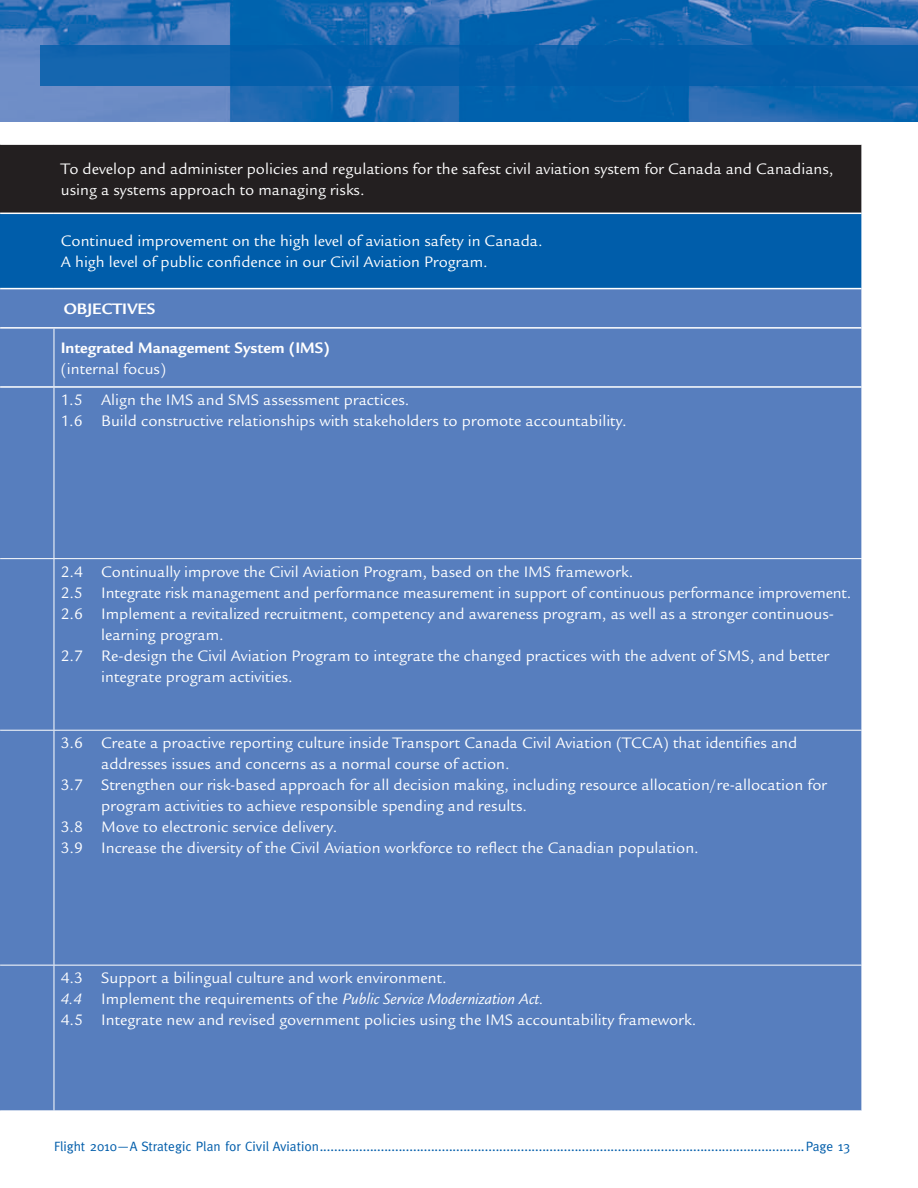
<style>
.page{position:relative;width:918px;height:1188px;background:#fff}
.page>*{position:absolute;margin:0;border:0;box-sizing:border-box;transform-origin:0 0}
.t1{font:16.5px/21px "Legacy Sans Std";color:#fff}
.t2{font:700 16.5px "Legacy Sans Std";color:#fff}
.t3{font:13.5px "Meta";color:#005daa}
.s1{font-style:italic}
</style>
<div class="page">
<img style="left:0;top:0;width:918px;height:122px">
<div style="left:40px;top:45px;width:878px;height:41px;background:linear-gradient(to right,#1064ae,#005caa)"></div>
<div style="left:0;top:145px;width:862px;height:68px;background:#231f20"></div>
<div style="left:0;top:214px;width:862px;height:74px;background:#005daa"></div>
<div style="left:0;top:289px;width:862px;height:821px;background:#577ebe"></div>
<hr style="left:0;top:327px;width:54px;height:2px;background:#fff">
<hr style="left:54px;top:327px;width:808px;height:2px;background:#fff">
<hr style="left:0;top:386px;width:54px;height:2px;background:#fff">
<hr style="left:54px;top:386px;width:808px;height:2px;background:#fff">
<hr style="left:54px;top:329px;width:1px;height:57px;background:#fff">
<hr style="left:54px;top:388px;width:1px;height:170px;background:#fff">
<hr style="left:0;top:558px;width:54px;height:1px;background:#fff">
<hr style="left:54px;top:558px;width:808px;height:1px;background:#fff">
<hr style="left:54px;top:559px;width:1px;height:171px;background:#fff">
<hr style="left:0;top:730px;width:54px;height:1px;background:#fff">
<hr style="left:54px;top:730px;width:808px;height:1px;background:#fff">
<hr style="left:54px;top:731px;width:1px;height:234px;background:#fff">
<hr style="left:0;top:965px;width:54px;height:1px;background:#fff">
<hr style="left:54px;top:965px;width:808px;height:1px;background:#fff">
<hr style="left:54px;top:966px;width:1px;height:144px;background:#fff">
<p class="t1" style="left:61px;top:159px;width:774px">To develop and administer policies and regulations for the safest civil aviation system for Canada and Canadians, using a systems approach to managing risks.</p>
<p class="t1" style="left:61px;top:231px;width:483px">Continued improvement on the high level of aviation safety in Canada.<br>A high level of public confidence in our Civil Aviation Program.</p>
<p class="t2" style="left:64px;top:299px;width:93px">OBJECTIVES</p>
<p class="t2" style="left:61px;top:338px;width:271px">Integrated Management System (IMS)</p>
<p class="t1" style="left:61px;top:353px;width:350px;line-height:31.5px">(internal focus)<br>1.5 Align the IMS and SMS assessment practices.</p>
<p class="t1" style="left:61px;top:411px;width:567px">1.6 Build constructive relationships with stakeholders to promote accountability.</p>
<p class="t1" style="left:61px;top:561px;width:574px">2.4 Continually improve the Civil Aviation Program, based on the IMS framework.</p>
<p class="t1" style="left:61px;top:582px;width:792px">2.5 Integrate risk management and performance measurement in support of continuous performance improvement.</p>
<p class="t1" style="left:61px;top:603px;width:775px">2.6 Implement a revitalized recruitment, competency and awareness program, as well as a stronger continuous-</p>
<p class="t1" style="left:101px;top:624px;width:124px">learning program.</p>
<p class="t1" style="left:61px;top:645px;width:770px">2.7 Re-design the Civil Aviation Program to integrate the changed practices with the advent of SMS, and better</p>
<p class="t1" style="left:101px;top:666px;width:193px">integrate program activities.</p>
<p class="t1" style="left:61px;top:733px;width:738px">3.6 Create a proactive reporting culture inside Transport Canada Civil Aviation (TCCA) that identifies and</p>
<p class="t1" style="left:101px;top:754px;width:410px">addresses issues and concerns as a normal course of action.</p>
<p class="t1" style="left:61px;top:775px;width:768px">3.7 Strengthen our risk-based approach for all decision making, including resource allocation/re-allocation for</p>
<p class="t1" style="left:101px;top:796px;width:427px">program activities to achieve responsible spending and results.</p>
<p class="t1" style="left:61px;top:817px;width:278px">3.8 Move to electronic service delivery.</p>
<p class="t1" style="left:61px;top:838px;width:640px">3.9 Increase the diversity of the Civil Aviation workforce to reflect the Canadian population.</p>
<p class="t1" style="left:61px;top:968px;width:637px">4.3 Support a bilingual culture and work environment.<br><span class="s1">4.4</span> Implement the requirements of the <span class="s1">Public Service Modernization Act.<br></span>4.5 Integrate new and revised government policies using the IMS accountability framework.</p>
<p class="t3" style="left:54px;top:1139px;width:796px">Flight 2010—A Strategic Plan for Civil Aviation.......................................................................................................................................Page 13</p>
</div>
